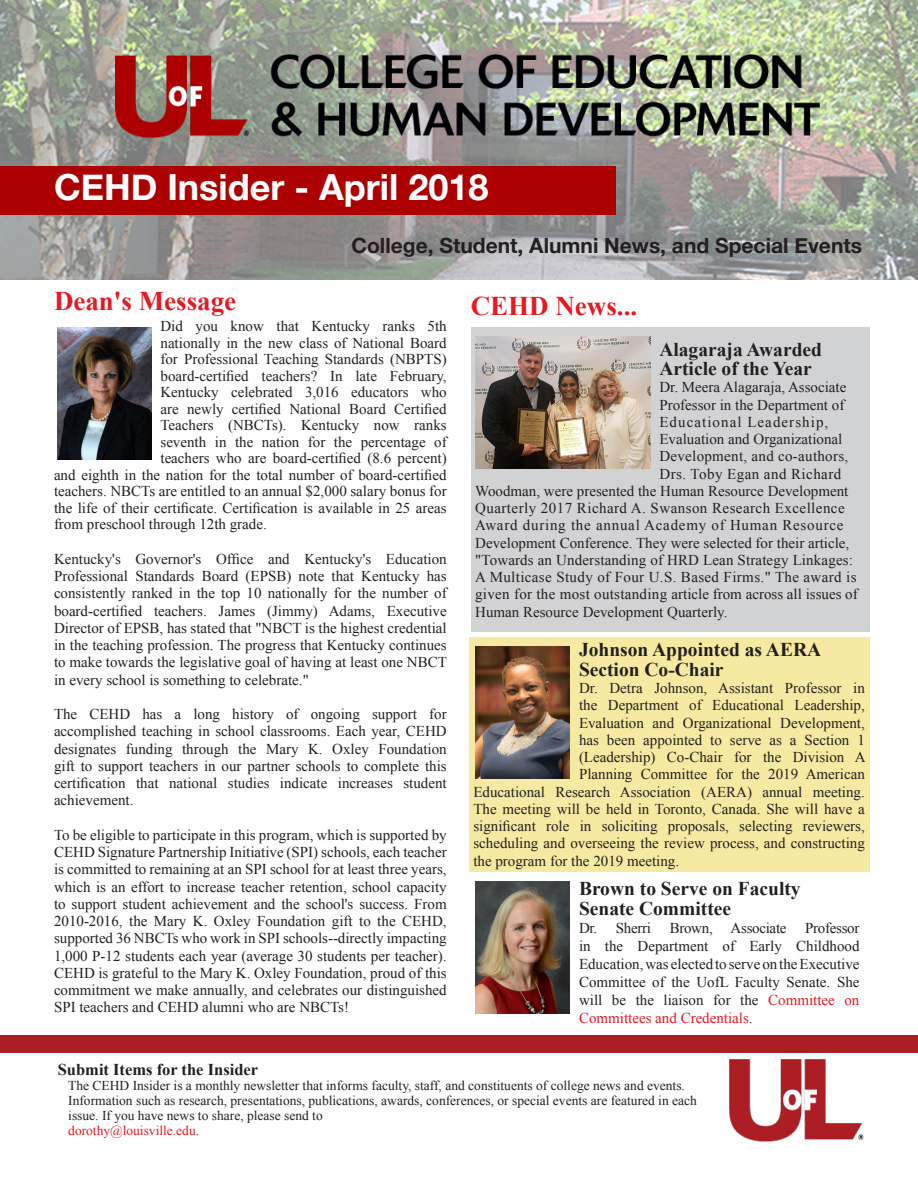
<style>
.page{position:relative;width:918px;height:1188px;background:#fff}
.page>*{position:absolute;margin:0;border:0;box-sizing:border-box;transform-origin:0 0}
.t1{font:700 36px "Helvetica Neue";color:#fff}
.t2{font:700 27px "Times New Roman";color:#e51a23}
.t3{font:700 21px "Helvetica Neue";color:#231f20}
.t4{font:700 19.5px/19.5px "Times New Roman";color:#231f20}
.t5{font:700 16.5px "Times New Roman";color:#231f20}
.t6{font:15px/17.2px "Times New Roman";color:#231f20;text-align:justify}
.t7{font:15px "Times New Roman";letter-spacing:.03em;color:#231f20}
.t8{font:15px "Times New Roman";letter-spacing:.025em;color:#231f20}
.t9{font:15px "Times New Roman";letter-spacing:.05em;color:#231f20}
.t10{font:15px "Times New Roman";letter-spacing:.02em;color:#231f20}
.t11{font:15px "Times New Roman";letter-spacing:.07em;color:#231f20}
.t12{font:13.5px/15px "Times New Roman";color:#231f20}
.s1{color:#e51a23}
</style>
<div class="page">
<img style="left:0;top:0;width:918px;height:280px">
<div style="left:0;top:166px;width:616px;height:48px;background:#ad0000"></div>
<img style="left:115px;top:55px;width:704px;height:83px">
<div style="left:469px;top:637px;width:400px;height:235px;background:#f6e9a2"></div>
<img style="left:729px;top:1060px;width:135px;height:82px">
<div style="left:0;top:1035px;width:918px;height:17px;background:#ac1e23"></div>
<img style="left:57px;top:327px;width:94px;height:132px">
<div style="left:471px;top:327px;width:398px;height:305px;background:#d1d2d4"></div>
<img style="left:476px;top:336px;width:175px;height:133px">
<img style="left:476px;top:646px;width:94px;height:132px">
<img style="left:476px;top:882px;width:94px;height:132px">
<p class="t1" style="left:54px;top:159px;width:436px">CEHD Insider - April 2018</p>
<p class="t3" style="left:352px;top:229px;width:512px">College, Student, Alumni News, and Special Events</p>
<p class="t2" style="left:471px;top:287px;width:168px">CEHD News...</p>
<p class="t2" style="left:54px;top:283px;width:184px">Dean's Message</p>
<p class="t6" style="left:160px;top:318px;width:288px">Did you know that Kentucky ranks 5th</p>
<p class="t6" style="left:160px;top:334px;width:288px">nationally in the new class of National Board</p>
<p class="t6" style="left:160px;top:351px;width:288px">for Professional Teaching Standards (NBPTS)</p>
<p class="t6" style="left:160px;top:367px;width:288px">board-certified teachers? In late February,</p>
<p class="t6" style="left:160px;top:384px;width:288px">Kentucky celebrated 3,016 educators who</p>
<p class="t6" style="left:160px;top:400px;width:288px">are newly certified National Board Certified</p>
<p class="t6" style="left:160px;top:417px;width:288px">Teachers (NBCTs). Kentucky now ranks</p>
<p class="t6" style="left:160px;top:433px;width:288px">seventh in the nation for the percentage of</p>
<p class="t6" style="left:160px;top:450px;width:288px">teachers who are board-certified (8.6 percent)</p>
<p class="t6" style="left:54px;top:466px;width:394px">and eighth in the nation for the total number of board-certified</p>
<p class="t6" style="left:54px;top:483px;width:394px">teachers. NBCTs are entitled to an annual $2,000 salary bonus for</p>
<p class="t6" style="left:54px;top:499px;width:394px">the life of their certificate. Certification is available in 25 areas</p>
<p class="t6" style="left:54px;top:516px;width:214px">from preschool through 12th grade.</p>
<p class="t6" style="left:54px;top:550px;width:395px">Kentucky's Governor's Office and Kentucky's Education Professional Standards Board (EPSB) note that Kentucky has consistently ranked in the top 10 nationally for the number of board-certified teachers. James (Jimmy) Adams, Executive Director of EPSB, has stated that "NBCT is the highest credential in the teaching profession. The progress that Kentucky continues to make towards the legislative goal of having at least one NBCT in every school is something to celebrate."</p>
<p class="t6" style="left:54px;top:705px;width:394px">The CEHD has a long history of ongoing support for accomplished teaching in school classrooms. Each year, CEHD designates funding through the Mary K. Oxley Foundation gift to support teachers in our partner schools to complete this certification that national studies indicate increases student achievement.</p>
<p class="t6" style="left:54px;top:826px;width:394px">To be eligible to participate in this program, which is supported by CEHD Signature Partnership Initiative (SPI) schools, each teacher is committed to remaining at an SPI school for at least three years, which is an effort to increase teacher retention, school capacity to support student achievement and the school's success. From 2010-2016, the Mary K. Oxley Foundation gift to the CEHD, supported 36 NBCTs who work in SPI schools--directly impacting 1,000 P-12 students each year (average 30 students per teacher).<br>CEHD is grateful to the Mary K. Oxley Foundation, proud of this commitment we make annually, and celebrates our distinguished SPI teachers and CEHD alumni who are NBCTs!</p>
<p class="t4" style="left:659px;top:339px;width:164px">Alagaraja Awarded<br>Article of the Year</p>
<p class="t6" style="left:659px;top:378px;width:189px">Dr. Meera Alagaraja, Associate</p>
<p class="t6" style="left:659px;top:396px;width:186px">Professor in the Department of</p>
<p class="t11" style="left:659px;top:412px;width:170px">Educational Leadership,</p>
<p class="t6" style="left:659px;top:430px;width:185px">Evaluation and Organizational</p>
<p class="t10" style="left:659px;top:446px;width:190px">Development, and co-authors,</p>
<p class="t7" style="left:659px;top:463px;width:183px">Drs. Toby Egan and Richard</p>
<p class="t6" style="left:475px;top:482px;width:375px">Woodman, were presented the Human Resource Development</p>
<p class="t7" style="left:475px;top:498px;width:371px">Quarterly 2017 Richard A. Swanson Research Excellence</p>
<p class="t9" style="left:475px;top:515px;width:370px">Award during the annual Academy of Human Resource</p>
<p class="t6" style="left:475px;top:534px;width:376px">Development Conference. They were selected for their article,</p>
<p class="t6" style="left:475px;top:551px;width:379px">"Towards an Understanding of HRD Lean Strategy Linkages:</p>
<p class="t8" style="left:475px;top:567px;width:383px">A Multicase Study of Four U.S. Based Firms." The award is</p>
<p class="t6" style="left:475px;top:585px;width:384px">given for the most outstanding article from across all issues of</p>
<p class="t6" style="left:475px;top:603px;width:254px">Human Resource Development Quarterly.</p>
<p class="t4" style="left:579px;top:640px;width:244px">Johnson Appointed as AERA<br>Section Co-Chair</p>
<p class="t6" style="left:579px;top:679px;width:287px">Dr. Detra Johnson, Assistant Professor in</p>
<p class="t6" style="left:579px;top:696px;width:287px">the Department of Educational Leadership,</p>
<p class="t6" style="left:579px;top:714px;width:287px">Evaluation and Organizational Development,</p>
<p class="t6" style="left:579px;top:731px;width:287px">has been appointed to serve as a Section 1</p>
<p class="t6" style="left:579px;top:748px;width:288px">(Leadership) Co-Chair for the Division A</p>
<p class="t6" style="left:579px;top:765px;width:287px">Planning Committee for the 2019 American</p>
<p class="t6" style="left:473px;top:783px;width:393px">Educational Research Association (AERA) annual meeting.</p>
<p class="t6" style="left:473px;top:800px;width:393px">The meeting will be held in Toronto, Canada. She will have a</p>
<p class="t6" style="left:473px;top:817px;width:393px">significant role in soliciting proposals, selecting reviewers,</p>
<p class="t6" style="left:473px;top:834px;width:393px">scheduling and overseeing the review process, and constructing</p>
<p class="t6" style="left:473px;top:852px;width:207px">the program for the 2019 meeting.</p>
<p class="t4" style="left:579px;top:879px;width:223px">Brown to Serve on Faculty<br>Senate Committee</p>
<p class="t6" style="left:579px;top:919px;width:282px;line-height:18px">Dr. Sherri Brown, Associate Professor in the Department of Early Childhood Education, was elected to serve on the Executive Committee of the UofL Faculty Senate. She will be the liaison for the <span class="s1">Committee on Committees and Credentials</span>.</p>
<p class="t5" style="left:58px;top:1059px;width:202px">Submit Items for the Insider</p>
<p class="t12" style="left:68px;top:1078px;width:630px">The CEHD Insider is a monthly newsletter that informs faculty, staff, and constituents of college news and events.<br>Information such as research, presentations, publications, awards, conferences, or special events are featured in each issue. If you have news to share, please send to<br><span class="s1">dorothy@louisville.edu</span>.</p>
</div>
